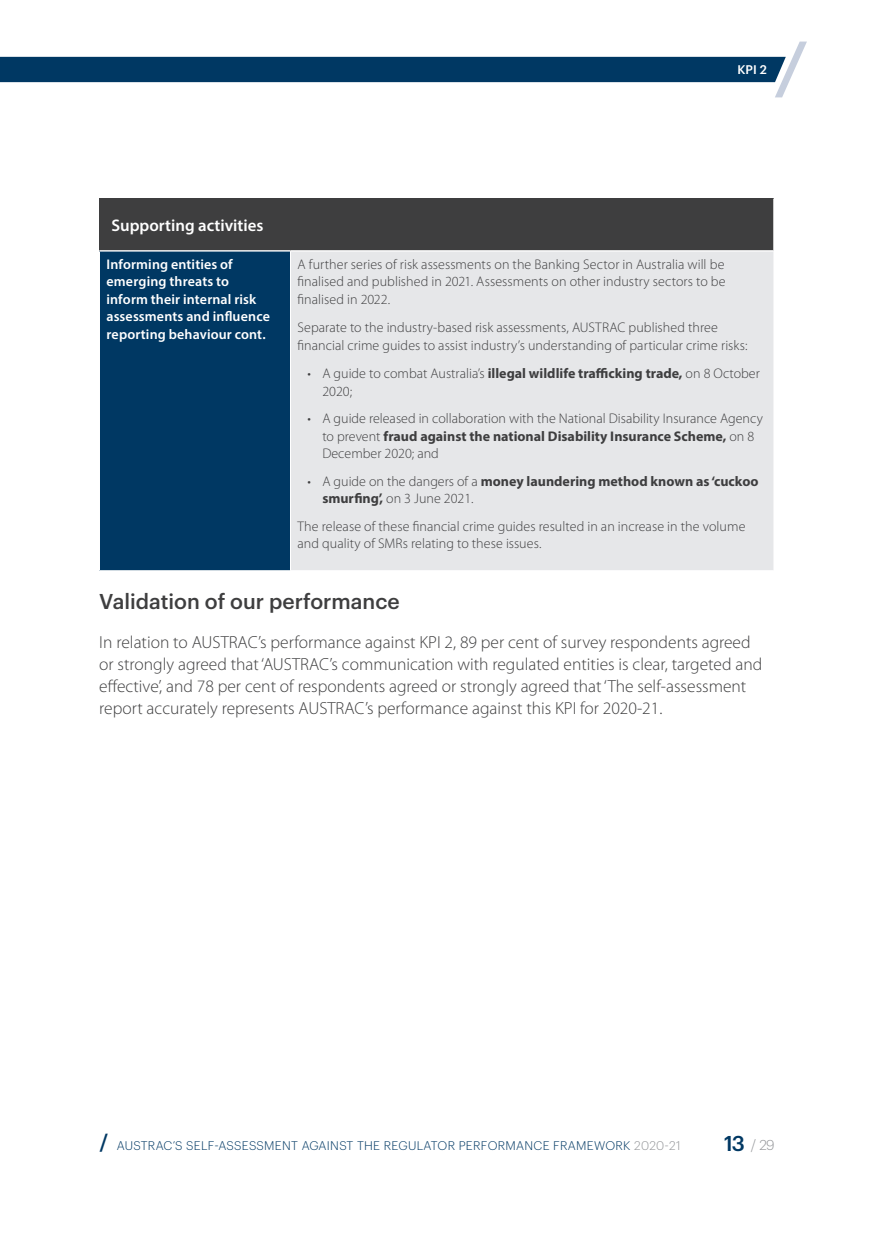
<style>
.page{position:relative;width:874px;height:1241px;background:#fff}
.page>*{position:absolute;margin:0;border:0;box-sizing:border-box;transform-origin:0 0}
.Heading_3{font:500 21px "Graphik";color:#3e3e3f}
.t1{font:300 17.5px/21.9px "Myriad Pro";color:#3e3e3f}
.Body{font:600 16.8px "Myriad Pro";color:#fff}
.Table_Text{font:300 14px/17.5px "Myriad Pro";color:#3e3e3f}
.Table_Highlight{font:600 14px/17.5px "Myriad Pro";letter-spacing:.01em;color:#fff}
.t2{font:700 14px/17.5px "Myriad Pro";color:#3e3e3f}
.t3{font:300 14px "Graphik";color:#939598}
.t4{font:300 12.25px "Graphik";letter-spacing:.025em;color:#003863}
.t5{font:500 12.25px "Graphik";color:#fff}
.s1{font-weight:700}
.s2{font-weight:300}
.s3{font-weight:500;font-size:21px}
.s4{color:#939598}
.s5{font-weight:500;font-size:21px;color:#003863}
</style>
<div class="page">
<svg style="left:0;top:42px;width:806px;height:55px"></svg>
<div style="left:99px;top:198px;width:674px;height:53px;background:#3e3e3f"></div>
<div style="left:99px;top:251px;width:191px;height:319px;background:#003863"></div>
<div style="left:290px;top:251px;width:483px;height:319px;background:#e6e7e9"></div>
<hr style="left:772px;top:198px;width:2px;height:52px;background:#fff">
<hr style="left:99px;top:250px;width:191px;height:1px;background:#fff">
<hr style="left:99px;top:251px;width:1px;height:319px;background:#fff">
<hr style="left:290px;top:250px;width:484px;height:1px;background:#fff">
<hr style="left:290px;top:251px;width:1px;height:319px;background:#fff">
<p class="t5" style="left:737px;top:61px;width:31px">KPI 2</p>
<p class="Body" style="left:111px;top:215px;width:153px">Supporting activities</p>
<p class="Table_Highlight" style="left:106px;top:255px;width:165px">Informing entities of emerging threats to inform their internal risk assessments and influence reporting behaviour cont.</p>
<p class="Table_Text" style="left:297px;top:255px;width:429px;text-align:justify">A further series of risk assessments on the Banking Sector in Australia will be finalised and published in 2021. Assessments on other industry sectors to be finalised in 2022.</p>
<p class="Table_Text" style="left:297px;top:319px;width:451px">Separate to the industry-based risk assessments, AUSTRAC published three financial crime guides to assist industry’s understanding of particular crime risks:</p>
<p class="Table_Text" style="left:322px;top:365px;width:439px;text-indent:-15px">• A guide to combat Australia’s <span class="s1">illegal wildlife trafficking trade,</span> on 8 October<br>2020;</p>
<p class="Table_Text" style="left:322px;top:409px;width:442px;text-indent:-15px">• A guide released in collaboration with the National Disability Insurance Agency to prevent <span class="s1">fraud against the national Disability Insurance Scheme,</span> on 8<br>December 2020; and</p>
<p class="t2" style="left:322px;top:471px;width:437px;text-indent:-15px"><span class="s2">• A guide on the dangers of a</span> money laundering method known as ‘cuckoo smurfing’, <span class="s2">on 3 June 2021.</span></p>
<p class="Table_Text" style="left:297px;top:517px;width:449px">The release of these financial crime guides resulted in an increase in the volume and quality of SMRs relating to these issues.</p>
<p class="Heading_3" style="left:99px;top:585px;width:302px">Validation of our performance</p>
<p class="t1" style="left:99px;top:631px;width:664px">In relation to AUSTRAC’s performance against KPI 2, 89 per cent of survey respondents agreed or strongly agreed that ‘AUSTRAC’s communication with regulated entities is clear, targeted and effective’, and 78 per cent of respondents agreed or strongly agreed that ‘The self-assessment report accurately represents AUSTRAC’s performance against this KPI for 2020-21.</p>
<p class="t4" style="left:99px;top:1136px;width:582px"><span class="s3">/</span> AUSTRAC’S SELF-ASSESSMENT AGAINST THE REGULATOR PERFORMANCE FRAMEWORK <span class="s4">2020-21</span></p>
<p class="t3" style="left:723px;top:1134px;width:52px"><span class="s5">13</span> / 29</p>
</div>
